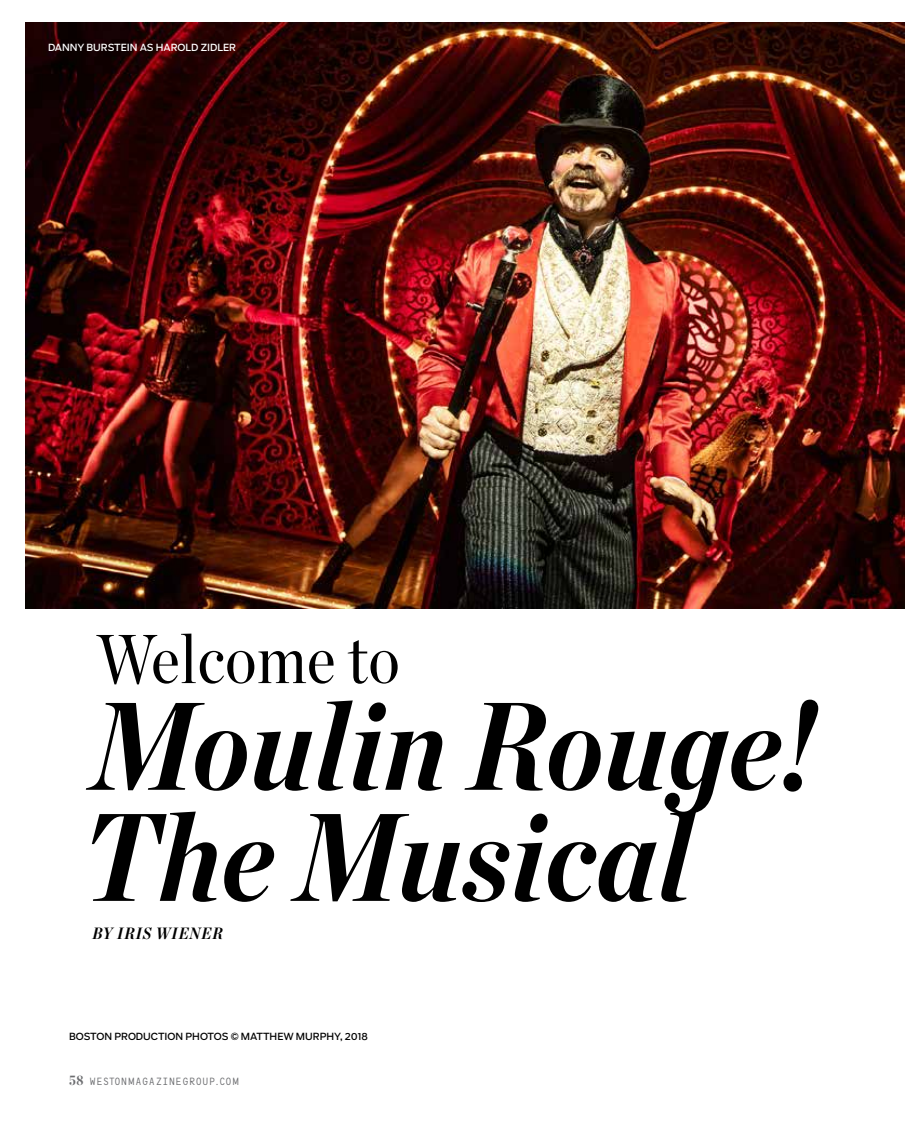
<style>
.page{position:relative;width:905px;height:1148px;background:#fff}
.page>*{position:absolute;margin:0;border:0;box-sizing:border-box;transform-origin:0 0}
.t1{font:italic 700 124.5px/111px "Chronicle Disp Cond";letter-spacing:.01em;color:#000}
.t2{font:69px "Chronicle Disp Cond";letter-spacing:.01em;color:#000}
.t3{font:italic 700 16.35px "Chronicle Disp Cond";letter-spacing:.065em;color:#000}
.t4{font:9.75px "Salvo Sans";color:#000}
.t5{font:9.75px "Salvo Sans";color:#fff}
.t6{font:9.75px "Pinopolis";letter-spacing:.1em;color:#6d6e71}
.s1{font-family:"Chronicle Disp Cond";font-weight:700;font-size:13.95px}
</style>
<div class="page">
<img style="left:26px;top:23px;width:878px;height:586px">
<p class="t5" style="left:48px;top:40px;width:190px">DANNY BURSTEIN AS HAROLD ZIDLER</p>
<h2 class="t2" style="left:96px;top:606px;width:305px">Welcome to</h2>
<h1 class="t1" style="left:82px;top:681px;width:732px">Moulin Rouge!<br>The Musical</h1>
<h3 class="t3" style="left:92px;top:920px;width:132px">BY IRIS WIENER</h3>
<p class="t4" style="left:69px;top:1029px;width:300px">BOSTON PRODUCTION PHOTOS © MATTHEW MURPHY, 2018</p>
<p class="t6" style="left:69px;top:1075px;width:171px"><span class="s1">58</span> WESTONMAGAZINEGROUP.COM</p>
</div>
